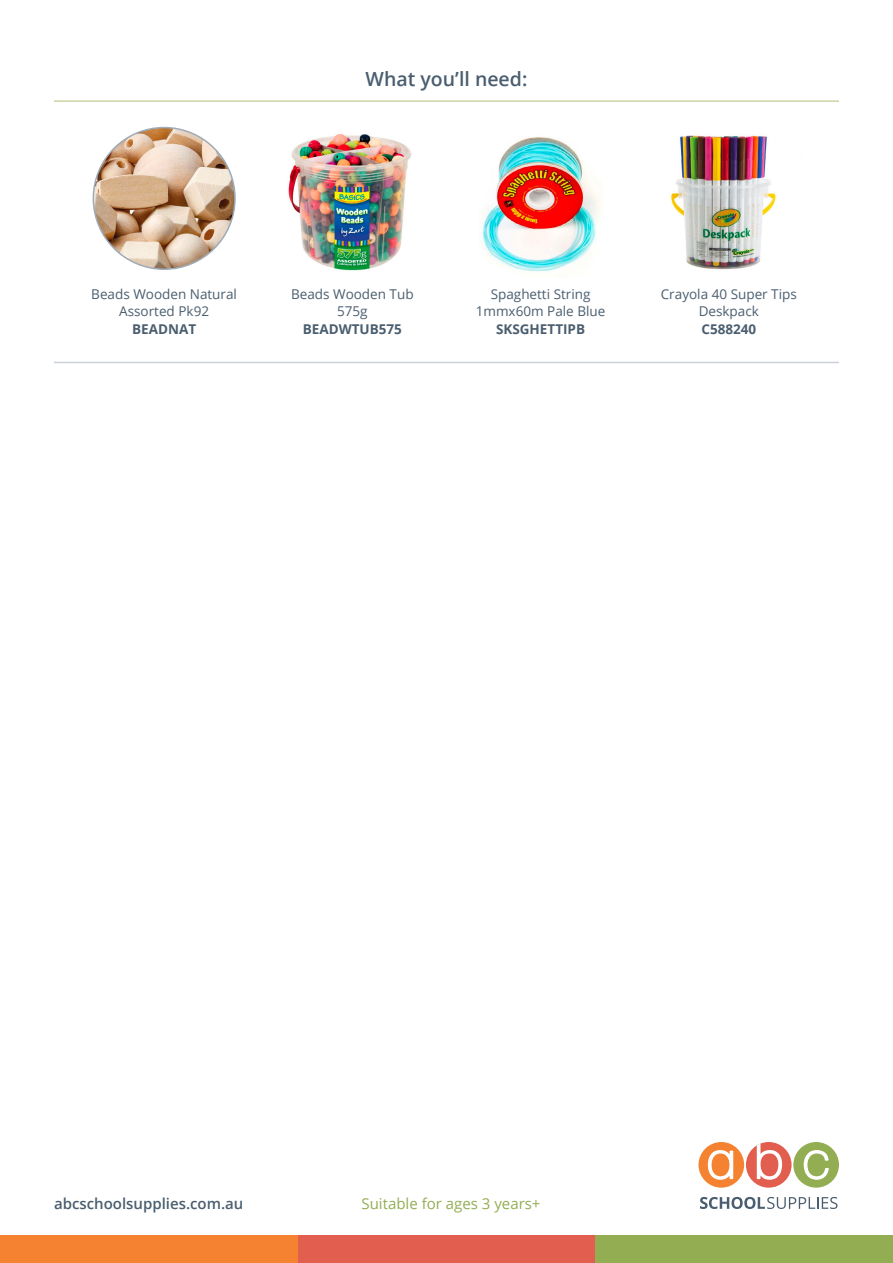
<style>
.page{position:relative;width:893px;height:1263px;background:#fff}
.page>*{position:absolute;margin:0;border:0;box-sizing:border-box;transform-origin:0 0}
.t1{font:600 19.5px "Open Sans";color:#4a5e6f}
.t2{font:600 15px "Open Sans";color:#4a5e6f}
.t3{font:15px "Open Sans";color:#93ad53}
.t4{font:13.5px/16.2px "Open Sans";color:#4a5e6f;text-align:center}
.t5{font:700 13.5px "Open Sans";color:#4a5e6f}
</style>
<div class="page">
<svg style="left:700px;top:1197px;width:137px;height:12px"></svg>
<div style="left:746px;top:1142px;width:45px;height:46px;background:#e25e4e;border-radius:50%"></div>
<div style="left:698px;top:1142px;width:46px;height:46px;background:#f58231;border-radius:50%"></div>
<div style="left:793px;top:1142px;width:46px;height:46px;background:#93ad53;border-radius:50%"></div>
<svg style="left:708px;top:1150px;width:25px;height:30px"></svg>
<svg style="left:804px;top:1150px;width:25px;height:30px"></svg>
<svg style="left:757px;top:1143px;width:25px;height:37px"></svg>
<div style="left:0;top:1235px;width:298px;height:28px;background:#f58231"></div>
<div style="left:298px;top:1235px;width:297px;height:28px;background:#e25e4e"></div>
<div style="left:595px;top:1235px;width:298px;height:28px;background:#93ad53"></div>
<hr style="left:54px;top:362px;width:785px;height:1px;background:#cad1da">
<hr style="left:54px;top:100px;width:785px;height:2px;background:#cad3a7">
<img style="left:288px;top:133px;width:123px;height:138px">
<img style="left:482px;top:137px;width:119px;height:135px">
<img style="left:671px;top:135px;width:105px;height:135px">
<img style="left:93px;top:128px;width:142px;height:141px;border-radius:71px">
<h1 class="t1" style="left:366px;top:65px;width:163px">What you’ll need:</h1>
<p class="t4" style="left:91px;top:286px;width:147px">Beads Wooden Natural<br>Assorted Pk92</p>
<p class="t5" style="left:132px;top:320px;width:66px">BEADNAT</p>
<p class="t4" style="left:291px;top:286px;width:124px">Beads Wooden Tub<br>575g</p>
<p class="t5" style="left:303px;top:320px;width:101px">BEADWTUB575</p>
<p class="t4" style="left:476px;top:286px;width:131px">Spaghetti String<br>1mmx60m Pale Blue</p>
<p class="t5" style="left:496px;top:320px;width:91px">SKSGHETTIPB</p>
<p class="t4" style="left:661px;top:286px;width:138px">Crayola 40 Super Tips<br>Deskpack</p>
<p class="t5" style="left:701px;top:320px;width:56px">C588240</p>
<p class="t2" style="left:54px;top:1193px;width:191px">abcschoolsupplies.com.au</p>
<p class="t3" style="left:361px;top:1193px;width:181px">Suitable for ages 3 years+</p>
</div>
